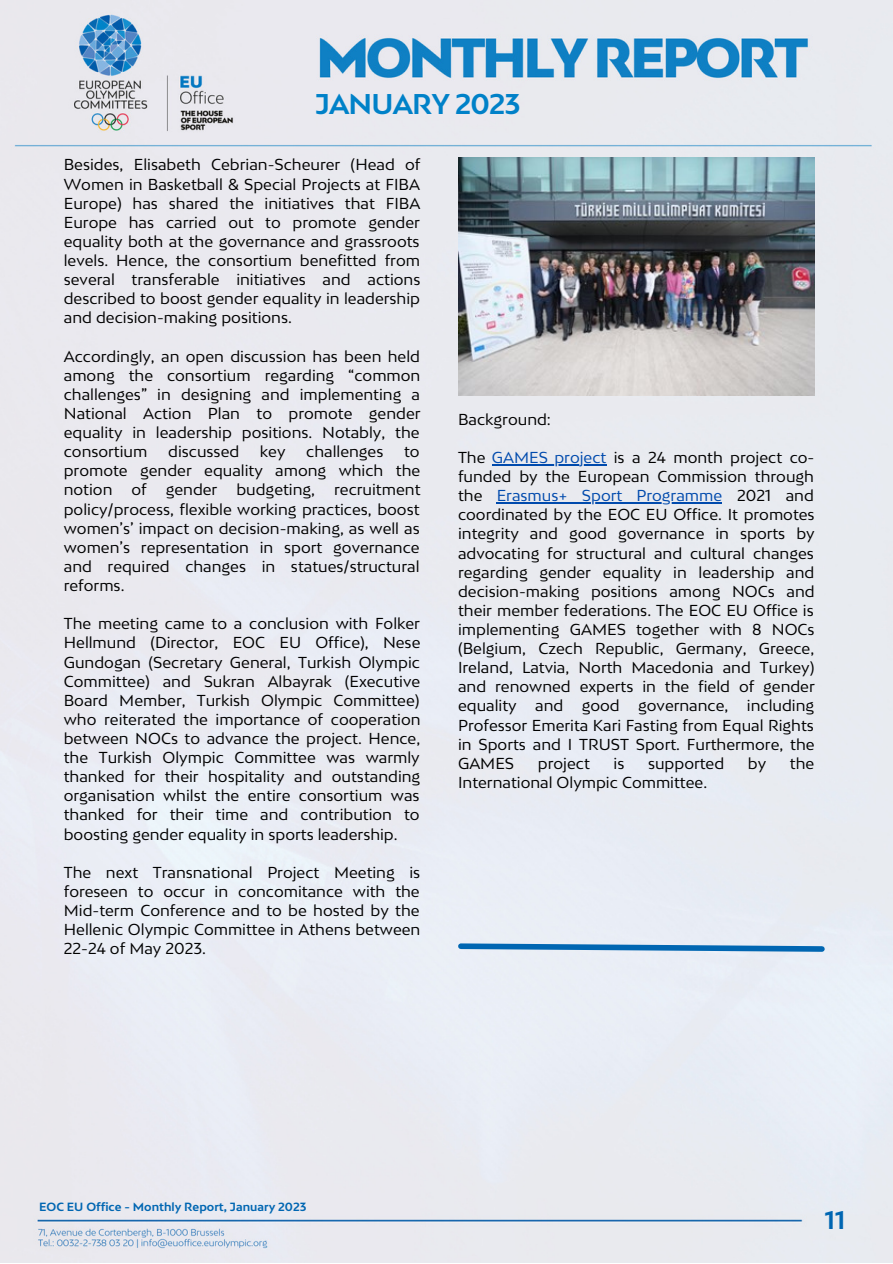
<style>
.page{position:relative;width:893px;height:1264px;background:#fff}
.page>*{position:absolute;margin:0;border:0;box-sizing:border-box;transform-origin:0 0}
.t1{font:700 27px "Bw Mitga";letter-spacing:-.03em;color:#0081c8}
.t2{font:700 24px "Bw Mitga";color:#0066b2}
.t3{font:15px/19px "Bw Mitga";color:#000;text-align:justify}
.t4{font:700 11.25px "Bw Mitga";color:#0066b2}
.s1{color:#004aad}
</style>
<div class="page">
<div style="left:0;top:0;width:892px;height:1262px;background:#e9eaf0"></div>
<img style="left:458px;top:157px;width:356px;height:239px">
<hr style="left:492px;top:464px;width:114px;height:1px;background:#004aad">
<hr style="left:496px;top:502px;width:226px;height:1px;background:#004aad">
<svg style="left:455px;top:940px;width:372px;height:14px;background:#8db7da"></svg>
<h1 class="t1" style="left:315px;top:88px;width:207px">JANUARY 2023</h1>
<p class="t3" style="left:64px;top:155px;width:358px">Besides, Elisabeth Cebrian-Scheurer (Head of Women in Basketball &amp; Special Projects at FIBA Europe) has shared the initiatives that FIBA Europe has carried out to promote gender equality both at the governance and grassroots levels. Hence, the consortium benefitted from several transferable initiatives and actions described to boost gender equality in leadership and decision-making positions.</p>
<p class="t3" style="left:64px;top:346px;width:358px">Accordingly, an open discussion has been held among the consortium regarding “common challenges” in designing and implementing a National Action Plan to promote gender equality in leadership positions. Notably, the consortium</p>
<p class="t3" style="left:168px;top:442px;width:73px">discussed</p>
<p class="t3" style="left:260px;top:442px;width:27px">key</p>
<p class="t3" style="left:306px;top:442px;width:79px">challenges</p>
<p class="t3" style="left:64px;top:442px;width:358px;text-indent:340px">to promote gender equality among which the notion</p>
<p class="t3" style="left:131px;top:480px;width:17px">of</p>
<p class="t3" style="left:166px;top:480px;width:53px">gender</p>
<p class="t3" style="left:236px;top:480px;width:80px">budgeting,</p>
<p class="t3" style="left:64px;top:480px;width:358px;text-indent:270px">recruitment policy/process, flexible working practices, boost women’s’ impact on decision-making, as well as women’s representation in sport governance and required changes in statues/structural reforms.</p>
<p class="t3" style="left:64px;top:614px;width:358px">The meeting came to a conclusion with Folker Hellmund (Director, EOC EU Office), Nese Gundogan (Secretary General, Turkish Olympic Committee) and Sukran Albayrak (Executive Board Member, Turkish Olympic Committee) who reiterated the importance of cooperation between NOCs to advance the project. Hence, the Turkish Olympic Committee was warmly thanked for their hospitality and outstanding organisation whilst the entire consortium was thanked for their time and contribution to boosting gender equality in sports leadership.</p>
<p class="t3" style="left:64px;top:862px;width:358px">The next Transnational Project Meeting is foreseen to occur in concomitance with the Mid-term Conference and to be hosted by the Hellenic Olympic Committee in Athens between 22-24 of May 2023.</p>
<p class="t3" style="left:458px;top:409px;width:94px">Background:</p>
<p class="t3" style="left:458px;top:447px;width:358px">The <span class="s1">GAMES project</span> is a 24 month project co&shy;funded by the European Commission through the <span class="s1">Erasmus+ Sport Programme</span> 2021 and coordinated by the EOC EU Office. It promotes integrity and good governance in sports by advocating for structural and cultural changes regarding gender equality in leadership and decision-making positions among NOCs and their member federations. The EOC EU Office is implementing GAMES together with 8 NOCs (Belgium, Czech Republic, Germany, Greece, Ireland, Latvia, North Macedonia and Turkey) and renowned experts in the field of gender equality and good governance, including Professor Emerita Kari Fasting from Equal Rights in Sports and I TRUST Sport. Furthermore, the GAMES</p>
<p class="t3" style="left:538px;top:753px;width:53px">project</p>
<p class="t3" style="left:613px;top:753px;width:12px">is</p>
<p class="t3" style="left:648px;top:753px;width:78px">supported</p>
<p class="t3" style="left:747px;top:753px;width:20px">by</p>
<p class="t3" style="left:789px;top:753px;width:26px">the</p>
<p class="t3" style="left:458px;top:772px;width:250px">International Olympic Committee.</p>
<p class="t4" style="left:39px;top:1199px;width:269px">EOC EU Office - Monthly Report, January 2023</p>
<h2 class="t2" style="left:824px;top:1205px;width:22px">11</h2>
</div>
